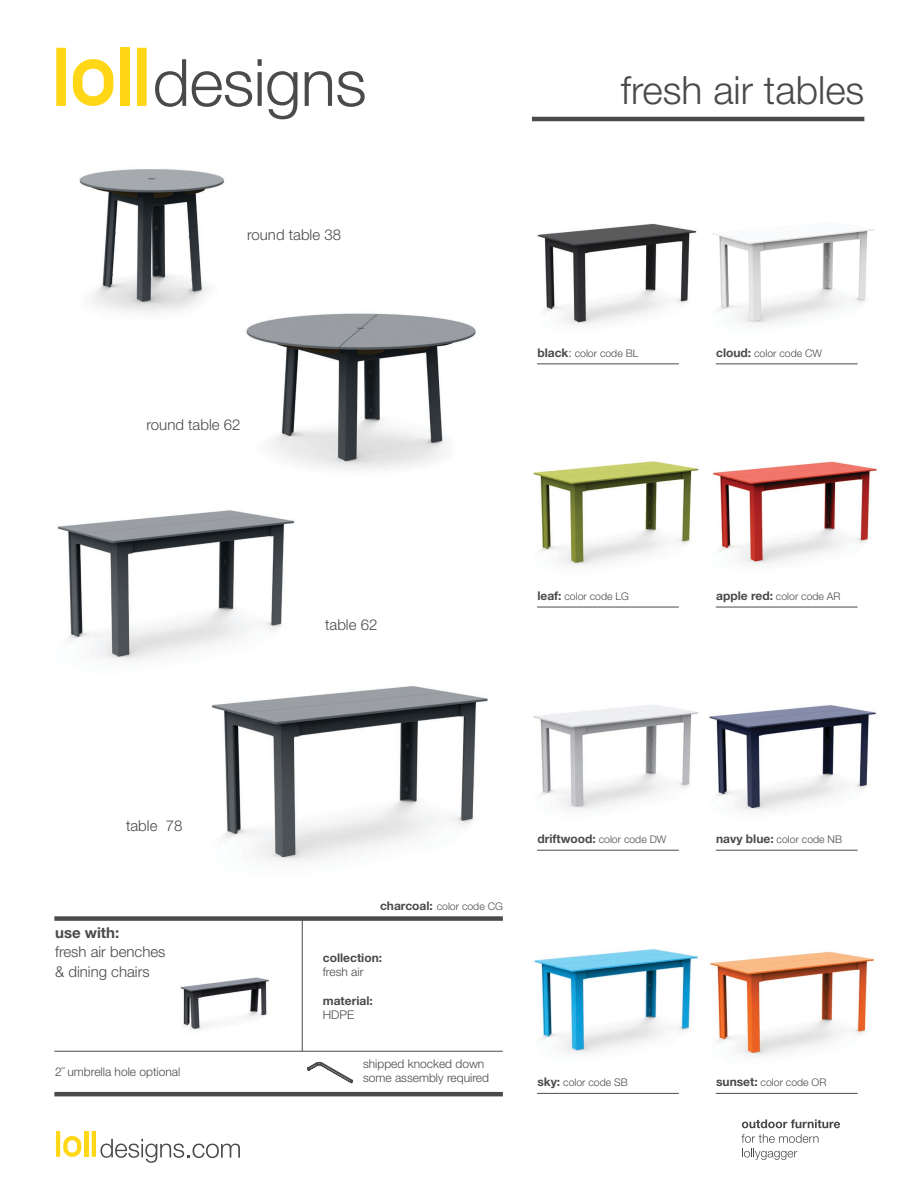
<style>
.page{position:relative;width:918px;height:1188px;background:#fff}
.page>*{position:absolute;margin:0;border:0;box-sizing:border-box;transform-origin:0 0}
.t1{font:300 39px "Helvetica Neue";color:#4a4a4c}
.t2{font:300 15px/19.5px "Helvetica Neue";color:#4a4a4c}
.t3{font:300 12px/14.4px "Helvetica Neue";color:#4a4a4c}
.t4{font:700 12px/14.4px "Helvetica Neue";color:#4a4a4c}
.t5{font:300 10.5px "Helvetica Neue";color:#4a4a4c}
.s1{font-weight:700;font-size:12px}
.s2{font-size:12px}
.s3{font-weight:700}
.s4{font-weight:300}
</style>
<div class="page">
<img style="left:534px;top:949px;width:164px;height:104px">
<img style="left:180px;top:977px;width:89px;height:53px">
<img style="left:246px;top:313px;width:230px;height:158px">
<img style="left:211px;top:685px;width:277px;height:177px">
<img style="left:57px;top:510px;width:268px;height:182px">
<img style="left:79px;top:169px;width:146px;height:145px">
<img style="left:537px;top:223px;width:160px;height:102px">
<img style="left:712px;top:229px;width:162px;height:95px">
<img style="left:712px;top:461px;width:165px;height:104px">
<img style="left:709px;top:705px;width:168px;height:107px">
<img style="left:710px;top:951px;width:164px;height:107px">
<img style="left:533px;top:461px;width:166px;height:105px">
<img style="left:533px;top:705px;width:166px;height:105px">
<hr style="left:532px;top:117px;width:332px;height:4px;background:#4a4a4c">
<div style="left:54px;top:916px;width:449px;height:5px;background:#4a4a4c"></div>
<hr style="left:54px;top:1092px;width:449px;height:4px;background:#4a4a4c">
<svg style="left:307px;top:1062px;width:46px;height:21px"></svg>
<hr style="left:54px;top:1051px;width:449px;height:1px;background:#4a4a4c">
<hr style="left:302px;top:919px;width:1px;height:132px;background:#4a4a4c">
<hr style="left:537px;top:364px;width:142px;height:1px;background:#4a4a4c">
<hr style="left:537px;top:607px;width:142px;height:1px;background:#4a4a4c">
<hr style="left:537px;top:850px;width:142px;height:1px;background:#4a4a4c">
<hr style="left:537px;top:1093px;width:142px;height:1px;background:#4a4a4c">
<hr style="left:716px;top:364px;width:142px;height:1px;background:#4a4a4c">
<hr style="left:716px;top:607px;width:142px;height:1px;background:#4a4a4c">
<hr style="left:716px;top:850px;width:142px;height:1px;background:#4a4a4c">
<hr style="left:716px;top:1093px;width:142px;height:1px;background:#4a4a4c">
<div style="left:84px;top:1131px;width:5px;height:26px;background:#ffd716"></div>
<hr style="left:56px;top:1131px;width:4px;height:26px;background:#ffd716">
<hr style="left:92px;top:1131px;width:4px;height:26px;background:#ffd716">
<svg style="left:63px;top:1136px;width:18px;height:21px"></svg>
<svg style="left:100px;top:1139px;width:140px;height:24px"></svg>
<svg style="left:155px;top:59px;width:31px;height:48px"></svg>
<svg style="left:192px;top:71px;width:60px;height:36px"></svg>
<svg style="left:258px;top:59px;width:39px;height:60px"></svg>
<svg style="left:305px;top:71px;width:60px;height:36px"></svg>
<div style="left:120px;top:48px;width:10px;height:58px;background:#ffd716"></div>
<div style="left:56px;top:48px;width:10px;height:58px;background:#ffd716"></div>
<div style="left:137px;top:48px;width:10px;height:58px;background:#ffd716"></div>
<svg style="left:73px;top:59px;width:40px;height:47px"></svg>
<svg style="left:742px;top:1119px;width:98px;height:9px"></svg>
<svg style="left:741px;top:1134px;width:78px;height:9px"></svg>
<svg style="left:742px;top:1149px;width:55px;height:11px"></svg>
<p class="t2" style="left:247px;top:225px;width:95px">round table 38</p>
<p class="t2" style="left:147px;top:415px;width:95px">round table 62</p>
<p class="t2" style="left:325px;top:615px;width:54px">table 62</p>
<p class="t1" style="left:621px;top:67px;width:245px">fresh air tables</p>
<p class="t5" style="left:537px;top:347px;width:102px"><span class="s1">black</span><span class="s2">:</span> color code BL</p>
<p class="t5" style="left:716px;top:347px;width:107px"><span class="s1">cloud:</span> color code CW</p>
<p class="t5" style="left:537px;top:590px;width:93px"><span class="s1">leaf:</span> color code LG</p>
<p class="t5" style="left:716px;top:590px;width:126px"><span class="s1">apple red:</span> color code AR</p>
<p class="t2" style="left:126px;top:816px;width:58px">table 78</p>
<p class="t2" style="left:55px;top:922px;width:112px"><span class="s3">use with:<br></span>fresh air benches &amp; dining chairs</p>
<p class="t3" style="left:55px;top:1065px;width:127px">2˝ umbrella hole optional</p>
<p class="t5" style="left:380px;top:899px;width:124px"><span class="s1">charcoal:</span> color code CG</p>
<p class="t4" style="left:323px;top:950px;width:61px">collection:</p>
<p class="t3" style="left:323px;top:964px;width:42px">fresh air</p>
<p class="t4" style="left:323px;top:993px;width:51px">material:<br><span class="s4">HDPE</span></p>
<p class="t3" style="left:363px;top:1056px;width:128px">shipped knocked down some assembly required</p>
<p class="t5" style="left:537px;top:833px;width:131px"><span class="s1">driftwood:</span> color code DW</p>
<p class="t5" style="left:716px;top:833px;width:127px"><span class="s1">navy blue:</span> color code NB</p>
<p class="t5" style="left:537px;top:1076px;width:92px"><span class="s1">sky:</span> color code SB</p>
<p class="t5" style="left:716px;top:1076px;width:112px"><span class="s1">sunset:</span> color code OR</p>
</div>
